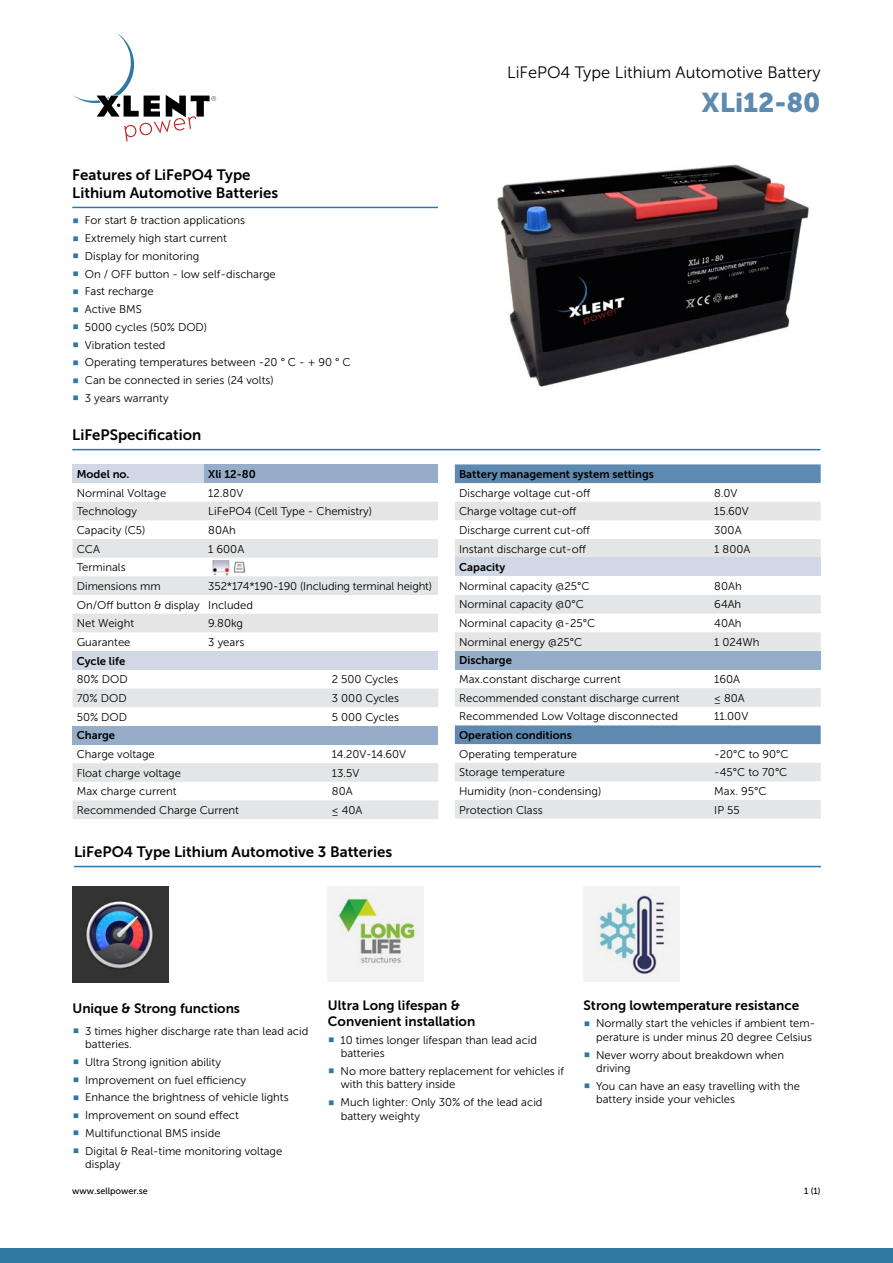
<style>
.page{position:relative;width:893px;height:1263px;background:#fff}
.page>*{position:absolute;margin:0;border:0;box-sizing:border-box;transform-origin:0 0}
.t1{font:27px "Museo Sans 900";color:#5e8ab1}
.t2{font:16.5px "Museo Sans 300";color:#000}
.t3{font:15px/18px "Museo Sans 700";color:#000}
.t4{font:13.5px/16.2px "Museo Sans 700";color:#000}
.T_normal{font:11.25px/13.5px "Museo Sans 300";color:#000}
.T_normal-2{font:11.25px "Museo Sans 700";color:#000}
.t5{font:9px "Museo Sans 500";color:#000}
.s1{color:#2f78a3}
</style>
<div class="page">
<div style="left:0;top:1248px;width:893px;height:15px;background:#2f78a3"></div>
<img style="left:497px;top:164px;width:312px;height:223px">
<hr style="left:72px;top:207px;width:366px;height:1px;background:#2f78a3">
<svg style="left:73px;top:33px;width:143px;height:108px"></svg>
<div style="left:72px;top:464px;width:132px;height:19px;background:#d0d8e5"></div>
<div style="left:204px;top:464px;width:234px;height:19px;background:#95adc9"></div>
<svg style="left:72px;top:502px;width:366px;height:130px;fill:#e4e5e6"></svg>
<div style="left:72px;top:651px;width:366px;height:19px;background:#d0d8e5"></div>
<svg style="left:72px;top:688px;width:366px;height:131px"></svg>
<div style="left:72px;top:726px;width:366px;height:18px;background:#95adc9"></div>
<img style="left:210px;top:558px;width:41px;height:17px">
<hr style="left:72px;top:449px;width:748px;height:1px;background:#2f78a3">
<svg style="left:455px;top:464px;width:366px;height:20px;background:#6891b6"></svg>
<svg style="left:455px;top:502px;width:366px;height:317px;fill:#e4e5e6"></svg>
<div style="left:455px;top:558px;width:366px;height:18px;background:#d0d8e5"></div>
<div style="left:455px;top:651px;width:366px;height:18px;background:#95adc9"></div>
<img style="left:72px;top:886px;width:97px;height:96px">
<svg style="left:328px;top:886px;width:96px;height:96px;fill:#f3f3f3"></svg>
<svg style="left:583px;top:886px;width:97px;height:96px;fill:#f3f3f3"></svg>
<hr style="left:74px;top:866px;width:747px;height:1px;background:#2f78a3">
<h2 class="t3" style="left:72px;top:166px;width:207px">Features of LiFePO4 Type<br>Lithium Automotive Batteries</h2>
<p class="T_normal" style="left:72px;top:214px;width:174px"><span class="s1">◼</span> For start &amp; traction applications</p>
<p class="T_normal" style="left:72px;top:232px;width:156px"><span class="s1">◼</span> Extremely high start current</p>
<p class="T_normal" style="left:72px;top:249px;width:129px"><span class="s1">◼</span> Display for monitoring</p>
<p class="T_normal" style="left:72px;top:267px;width:205px"><span class="s1">◼</span> On / OFF button - low self-discharge</p>
<p class="T_normal" style="left:72px;top:285px;width:83px"><span class="s1">◼</span> Fast recharge</p>
<p class="T_normal" style="left:72px;top:303px;width:71px"><span class="s1">◼</span> Active BMS</p>
<p class="T_normal" style="left:72px;top:320px;width:136px"><span class="s1">◼</span> 5000 cycles (50% DOD)</p>
<p class="T_normal" style="left:72px;top:338px;width:95px"><span class="s1">◼</span> Vibration tested</p>
<p class="T_normal" style="left:72px;top:356px;width:280px"><span class="s1">◼</span> Operating temperatures between -20 ° C - + 90 ° C</p>
<p class="T_normal" style="left:72px;top:374px;width:203px"><span class="s1">◼</span> Can be connected in series (24 volts)</p>
<p class="T_normal" style="left:72px;top:391px;width:98px"><span class="s1">◼</span> 3 years warranty</p>
<h2 class="t3" style="left:72px;top:426px;width:131px">LiFePSpecification</h2>
<p class="T_normal-2" style="left:77px;top:468px;width:54px">Model no.</p>
<p class="T_normal-2" style="left:208px;top:468px;width:49px">Xli 12-80</p>
<p class="T_normal" style="left:77px;top:486px;width:91px">Norminal Voltage</p>
<p class="T_normal" style="left:208px;top:486px;width:36px">12.80V</p>
<p class="T_normal" style="left:77px;top:505px;width:62px">Technology</p>
<p class="T_normal" style="left:208px;top:505px;width:165px">LiFePO4 (Cell Type - Chemistry)</p>
<p class="T_normal" style="left:77px;top:523px;width:70px">Capacity (C5)</p>
<p class="T_normal" style="left:208px;top:523px;width:29px">80Ah</p>
<p class="T_normal" style="left:77px;top:542px;width:25px">CCA</p>
<p class="T_normal" style="left:208px;top:542px;width:37px">1 600A</p>
<p class="T_normal" style="left:77px;top:561px;width:50px">Terminals</p>
<p class="T_normal" style="left:77px;top:579px;width:86px">Dimensions mm</p>
<p class="T_normal" style="left:208px;top:579px;width:225px">352*174*190-190 (Including terminal height)</p>
<p class="T_normal" style="left:77px;top:598px;width:125px">On/Off button &amp; display</p>
<p class="T_normal" style="left:208px;top:598px;width:46px">Included</p>
<p class="T_normal" style="left:77px;top:617px;width:59px">Net Weight</p>
<p class="T_normal" style="left:208px;top:617px;width:36px">9.80kg</p>
<p class="T_normal" style="left:77px;top:635px;width:55px">Guarantee</p>
<p class="T_normal" style="left:208px;top:635px;width:38px">3 years</p>
<p class="T_normal-2" style="left:77px;top:655px;width:50px">Cycle life</p>
<p class="T_normal" style="left:77px;top:673px;width:52px">80% DOD</p>
<p class="T_normal" style="left:332px;top:673px;width:68px">2 500 Cycles</p>
<p class="T_normal" style="left:77px;top:691px;width:52px">70% DOD</p>
<p class="T_normal" style="left:332px;top:691px;width:69px">3 000 Cycles</p>
<p class="T_normal" style="left:77px;top:710px;width:52px">50% DOD</p>
<p class="T_normal" style="left:332px;top:710px;width:69px">5 000 Cycles</p>
<p class="T_normal-2" style="left:77px;top:729px;width:40px">Charge</p>
<p class="T_normal" style="left:77px;top:747px;width:80px">Charge voltage</p>
<p class="T_normal" style="left:332px;top:747px;width:76px">14.20V-14.60V</p>
<p class="T_normal" style="left:77px;top:766px;width:106px">Float charge voltage</p>
<p class="T_normal" style="left:332px;top:766px;width:29px">13.5V</p>
<p class="T_normal" style="left:77px;top:785px;width:101px">Max charge current</p>
<p class="T_normal" style="left:332px;top:785px;width:22px">80A</p>
<p class="T_normal" style="left:77px;top:803px;width:164px">Recommended Charge Current</p>
<p class="T_normal" style="left:332px;top:803px;width:32px">≤ 40A</p>
<h2 class="t3" style="left:74px;top:843px;width:320px">LiFePO4 Type Lithium Automotive 3 Batteries</h2>
<h1 class="t2" style="left:507px;top:64px;width:315px">LiFePO4 Type Lithium Automotive Battery</h1>
<h1 class="t1" style="left:702px;top:87px;width:120px">XLi12-80</h1>
<p class="T_normal-2" style="left:459px;top:468px;width:196px">Battery management system settings</p>
<p class="T_normal" style="left:459px;top:486px;width:133px">Discharge voltage cut-off</p>
<p class="T_normal" style="left:714px;top:486px;width:25px">8.0V</p>
<p class="T_normal" style="left:459px;top:505px;width:119px">Charge voltage cut-off</p>
<p class="T_normal" style="left:714px;top:505px;width:36px">15.60V</p>
<p class="T_normal" style="left:459px;top:523px;width:133px">Discharge current cut-off</p>
<p class="T_normal" style="left:714px;top:523px;width:29px">300A</p>
<p class="T_normal" style="left:459px;top:542px;width:128px">Instant discharge cut-off</p>
<p class="T_normal" style="left:714px;top:542px;width:38px">1 800A</p>
<p class="T_normal-2" style="left:459px;top:561px;width:48px">Capacity</p>
<p class="T_normal" style="left:459px;top:579px;width:132px">Norminal capacity @25°C</p>
<p class="T_normal" style="left:714px;top:579px;width:29px">80Ah</p>
<p class="T_normal" style="left:459px;top:598px;width:126px">Norminal capacity @0°C</p>
<p class="T_normal" style="left:714px;top:598px;width:29px">64Ah</p>
<p class="T_normal" style="left:459px;top:617px;width:138px">Norminal capacity @-25°C</p>
<p class="T_normal" style="left:714px;top:617px;width:29px">40Ah</p>
<p class="T_normal" style="left:459px;top:635px;width:125px">Norminal energy @25°C</p>
<p class="T_normal" style="left:714px;top:635px;width:47px">1 024Wh</p>
<p class="T_normal-2" style="left:459px;top:654px;width:54px">Discharge</p>
<p class="T_normal" style="left:459px;top:672px;width:163px">Max.constant discharge current</p>
<p class="T_normal" style="left:714px;top:672px;width:27px">160A</p>
<p class="T_normal" style="left:459px;top:691px;width:222px">Recommended constant discharge current</p>
<p class="T_normal" style="left:714px;top:691px;width:32px">≤ 80A</p>
<p class="T_normal" style="left:459px;top:710px;width:220px">Recommended Low Voltage disconnected</p>
<p class="T_normal" style="left:714px;top:710px;width:36px">11.00V</p>
<p class="T_normal-2" style="left:459px;top:729px;width:114px">Operation conditions</p>
<p class="T_normal" style="left:459px;top:747px;width:120px">Operating temperature</p>
<p class="T_normal" style="left:714px;top:747px;width:76px">-20°C to 90°C</p>
<p class="T_normal" style="left:459px;top:766px;width:107px">Storage temperature</p>
<p class="T_normal" style="left:714px;top:766px;width:75px">-45°C to 70°C</p>
<p class="T_normal" style="left:459px;top:784px;width:144px">Humidity (non-condensing)</p>
<p class="T_normal" style="left:714px;top:784px;width:54px">Max. 95°C</p>
<p class="T_normal" style="left:459px;top:803px;width:85px">Protection Class</p>
<p class="T_normal" style="left:714px;top:803px;width:27px">IP 55</p>
<h3 class="t4" style="left:72px;top:1000px;width:169px">Unique &amp; Strong functions</h3>
<p class="T_normal" style="left:85px;top:1024px;width:225px;text-indent:-13px"><span class="s1">◼</span> 3 times higher discharge rate than lead acid batteries.</p>
<p class="T_normal" style="left:72px;top:1055px;width:150px"><span class="s1">◼</span> Ultra Strong ignition ability</p>
<p class="T_normal" style="left:72px;top:1073px;width:175px"><span class="s1">◼</span> Improvement on fuel efficiency</p>
<p class="T_normal" style="left:72px;top:1091px;width:218px"><span class="s1">◼</span> Enhance the brightness of vehicle lights</p>
<p class="T_normal" style="left:72px;top:1109px;width:168px"><span class="s1">◼</span> Improvement on sound effect</p>
<p class="T_normal" style="left:72px;top:1126px;width:150px"><span class="s1">◼</span> Multifunctional BMS inside</p>
<p class="T_normal" style="left:85px;top:1144px;width:199px;text-indent:-13px"><span class="s1">◼</span> Digital &amp; Real-time monitoring voltage display</p>
<h3 class="t4" style="left:328px;top:997px;width:149px">Ultra Long lifespan &amp;<br>Convenient installation</h3>
<p class="T_normal" style="left:341px;top:1033px;width:198px;text-indent:-13px"><span class="s1">◼</span> 10 times longer lifespan than lead acid batteries</p>
<p class="T_normal" style="left:341px;top:1064px;width:225px;text-indent:-13px"><span class="s1">◼</span> No more battery replacement for vehicles if with this battery inside</p>
<p class="T_normal" style="left:341px;top:1095px;width:203px;text-indent:-13px"><span class="s1">◼</span> Much lighter: Only 30% of the lead acid battery weighty</p>
<h3 class="t4" style="left:583px;top:997px;width:217px">Strong lowtemperature resistance</h3>
<p class="T_normal" style="left:583px;top:1017px;width:233px;text-align:right"><span class="s1">◼</span> Normally start the vehicles if ambient tem&shy;perature is under minus 20 degree Celsius</p>
<p class="T_normal" style="left:596px;top:1048px;width:189px;text-indent:-13px"><span class="s1">◼</span> Never worry about breakdown when driving</p>
<p class="T_normal" style="left:596px;top:1079px;width:205px;text-indent:-13px"><span class="s1">◼</span> You can have an easy travelling with the battery inside your vehicles</p>
<p class="t5" style="left:72px;top:1186px;width:77px">www.sellpower.se</p>
<p class="t5" style="left:804px;top:1186px;width:18px">1 (1)</p>
</div>
